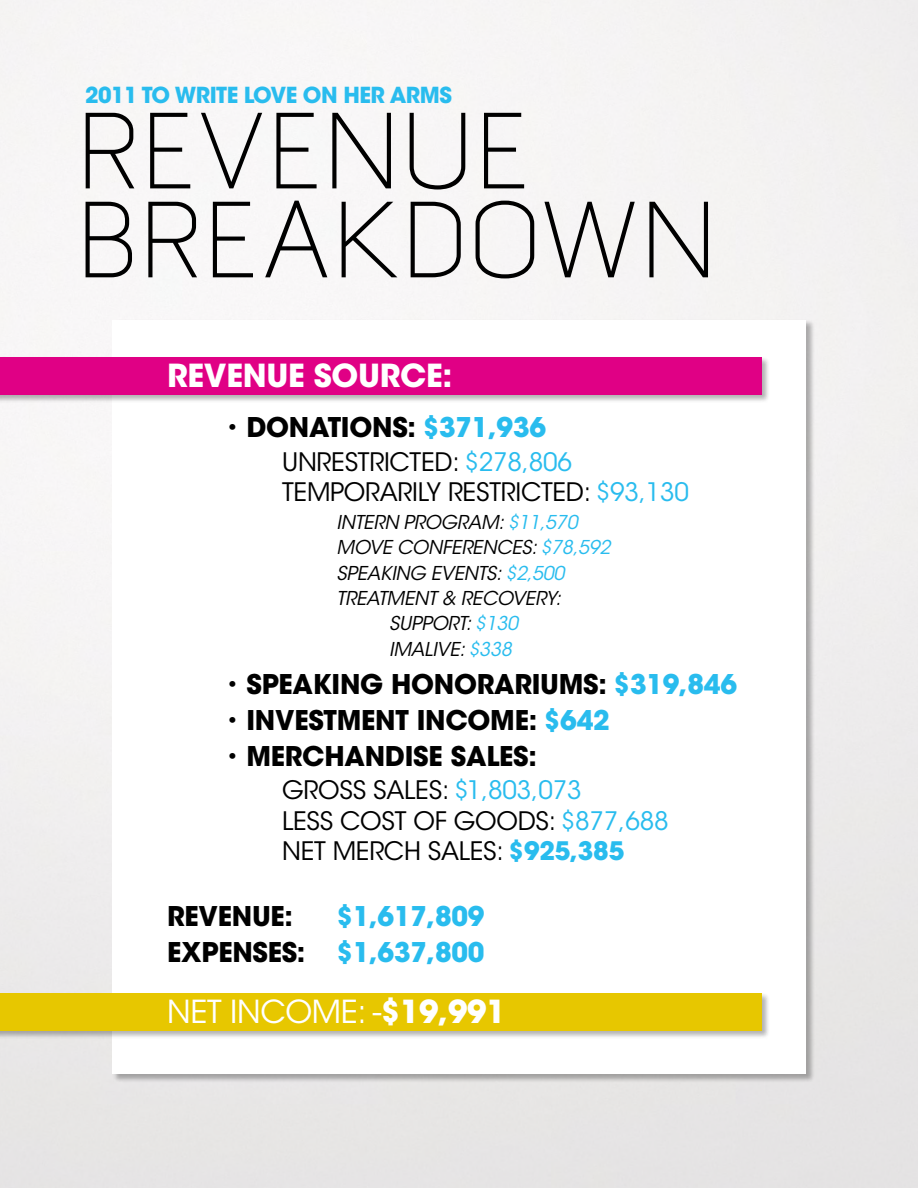
<style>
.page{position:relative;width:918px;height:1188px;background:#fff}
.page>*{position:absolute;margin:0;border:0;box-sizing:border-box;transform-origin:0 0}
.t1{font:100 111.15px/88.9px "Pill Gothic 600 mg";color:#000}
.t2{font:31.5px "ITC Avant Garde Std";letter-spacing:-.01em;color:#fff}
.t3{font:700 31.5px "ITC Avant Garde Std";letter-spacing:-.01em;color:#fff}
.t4{font:700 27px "ITC Avant Garde Std";letter-spacing:-.01em;color:#000}
.t5{font:700 27px/36.3px "ITC Avant Garde Std";letter-spacing:-.01em;color:#29bcee;text-align:right}
.t6{font:25.35px/30px "ITC Avant Garde Std";letter-spacing:-.01em;color:#000}
.t7{font:700 21.9px "ITC Avant Garde Std";letter-spacing:-.025em;color:#29bcee}
.t8{font:italic 19.05px "ITC Avant Garde Std";letter-spacing:-.01em;color:#000}
.s1{font-weight:400}
.s2{color:#29bcee}
.s3{font-weight:700;color:#29bcee}
.s4{color:#000}
.s5{font-weight:700}
</style>
<div class="page">
<div style="left:112px;top:319px;width:703px;height:763px;background:#000;opacity:.3"></div>
<div style="left:112px;top:320px;width:694px;height:754px;background:#fff"></div>
<div style="left:0;top:356px;width:770px;height:47px;background:#000;opacity:.3"></div>
<div style="left:0;top:357px;width:761px;height:37px;background:#e00085"></div>
<div style="left:0;top:993px;width:770px;height:47px;background:#000;opacity:.3"></div>
<div style="left:0;top:993px;width:761px;height:38px;background:#e7c700"></div>
<p class="t7" style="left:85px;top:81px;width:368px">2011 TO WRITE LOVE ON HER ARMS</p>
<h1 class="t1" style="left:75px;top:108px;width:645px">REVENUE<br>BREAKDOWN</h1>
<p class="t3" style="left:167px;top:355px;width:287px">REVENUE SOURCE:</p>
<p class="t4" style="left:226px;top:410px;width:322px"><span class="s1">•</span> DONATIONS: <span class="s2">$371,936</span></p>
<p class="t6" style="left:282px;top:447px;width:409px">UNRESTRICTED: <span class="s2">$278,806<br></span>TEMPORARILY RESTRICTED: <span class="s2">$93,130</span></p>
<p class="t8" style="left:337px;top:511px;width:243px">INTERN PROGRAM: <span class="s2">$11,570</span></p>
<p class="t8" style="left:337px;top:536px;width:275px">MOVE CONFERENCES: <span class="s2">$78,592</span></p>
<p class="t8" style="left:337px;top:561px;width:229px">SPEAKING EVENTS: <span class="s2">$2,500</span></p>
<p class="t8" style="left:337px;top:587px;width:226px">TREATMENT &amp; RECOVERY:</p>
<p class="t8" style="left:389px;top:612px;width:130px">SUPPORT: <span class="s2">$130</span></p>
<p class="t8" style="left:389px;top:637px;width:124px">IMALIVE: <span class="s2">$338</span></p>
<p class="t4" style="left:226px;top:666px;width:513px"><span class="s1">•</span> SPEAKING HONORARIUMS: <span class="s2">$319,846</span></p>
<p class="t4" style="left:226px;top:702px;width:385px"><span class="s1">•</span> INVESTMENT INCOME: <span class="s2">$642</span></p>
<p class="t4" style="left:226px;top:739px;width:313px"><span class="s1">•</span> MERCHANDISE SALES:</p>
<p class="t6" style="left:282px;top:776px;width:388px">GROSS SALES: <span class="s2">$1,803,073<br></span>LESS COST OF GOODS: <span class="s2">$877,688<br></span>NET MERCH SALES: <span class="s3">$925,385</span></p>
<p class="t5" style="left:167px;top:898px;width:319px">$1,617,809<br><span class="s4">EXPENSES:</span> $1,637,800</p>
<p class="t2" style="left:167px;top:993px;width:340px">NET INCOME: -<span class="s5">$19,991</span></p>
<p class="t4" style="left:167px;top:898px;width:127px">REVENUE:</p>
</div>
